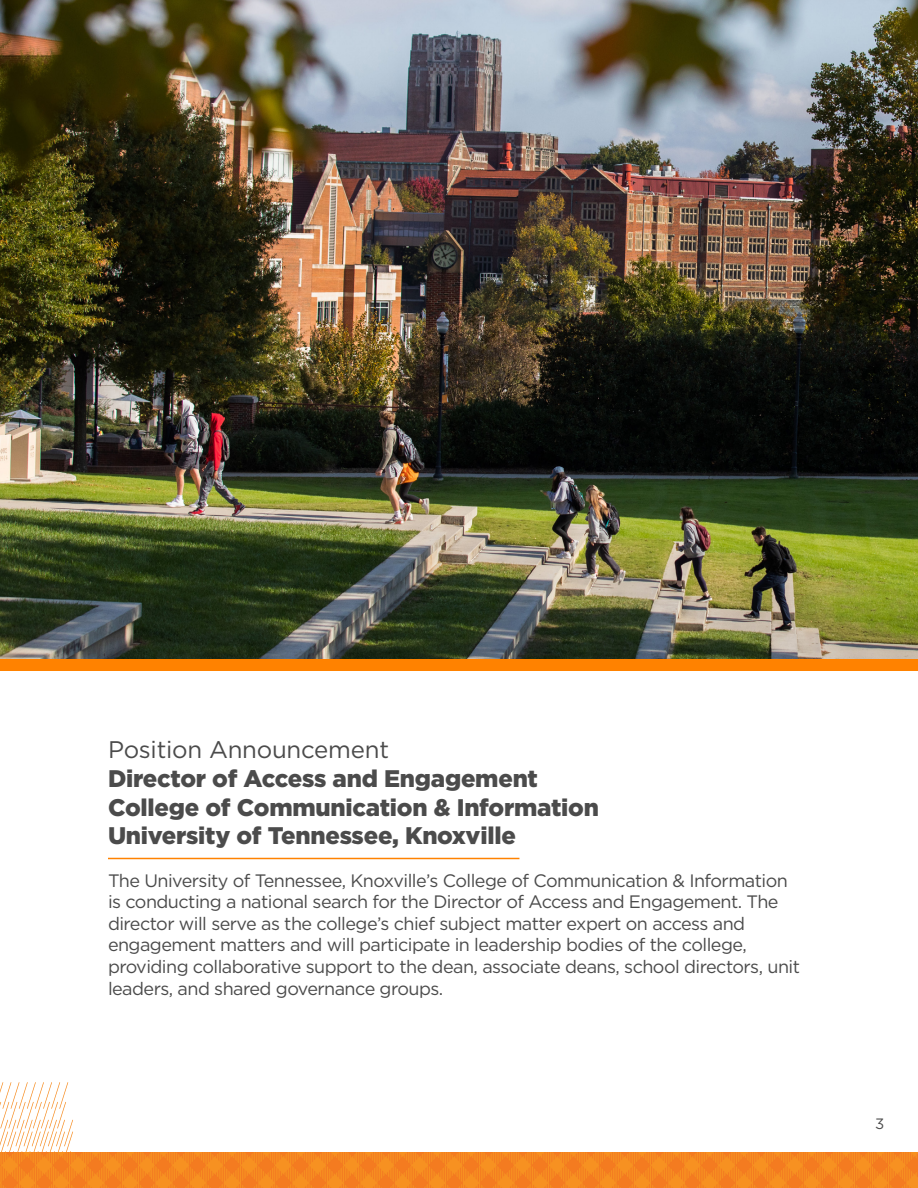
<style>
.page{position:relative;width:918px;height:1188px;background:#fff}
.page>*{position:absolute;margin:0;border:0;box-sizing:border-box;transform-origin:0 0}
.t1{font:900 24px/28.8px "Gotham";letter-spacing:-.01em;color:#4b4b4b}
.t2{font:24px "Gotham";letter-spacing:-.01em;color:#4b4b4b}
.t3{font:18px/21.6px "Gotham";letter-spacing:-.03em;color:#4b4b4b}
.t4{font:15px "Gotham";color:#4b4b4b}
</style>
<div class="page">
<svg style="left:0;top:1082px;width:73px;height:70px"></svg>
<img style="left:0;top:1152px;width:54px;height:36px">
<img style="left:765px;top:1152px;width:40px;height:36px">
<img style="left:684px;top:1152px;width:81px;height:36px">
<img style="left:805px;top:1152px;width:68px;height:36px">
<img style="left:355px;top:1152px;width:41px;height:36px">
<img style="left:274px;top:1152px;width:81px;height:36px">
<img style="left:396px;top:1152px;width:68px;height:36px">
<img style="left:150px;top:1152px;width:41px;height:36px">
<img style="left:54px;top:1152px;width:96px;height:36px">
<img style="left:191px;top:1152px;width:83px;height:36px">
<img style="left:873px;top:1152px;width:45px;height:36px">
<img style="left:560px;top:1152px;width:41px;height:36px">
<img style="left:464px;top:1152px;width:96px;height:36px">
<img style="left:601px;top:1152px;width:83px;height:36px">
<img style="left:0;top:0;width:918px;height:660px">
<div style="left:0;top:660px;width:918px;height:11px;background:#ff8200"></div>
<hr style="left:108px;top:858px;width:411px;height:1px;background:#ff8200">
<h1 class="t2" style="left:108px;top:734px;width:283px">Position Announcement</h1>
<h1 class="t1" style="left:108px;top:764px;width:492px">Director of Access and Engagement<br>College of Communication &amp; Information<br>University of Tennessee, Knoxville</h1>
<p class="t3" style="left:108px;top:869px;width:694px">The University of Tennessee, Knoxville’s College of Communication &amp; Information is conducting a national search for the Director of Access and Engagement. The director will serve as the college’s chief subject matter expert on access and engagement matters and will participate in leadership bodies of the college, providing collaborative support to the dean, associate deans, school directors, unit leaders, and shared governance groups.</p>
<p class="t4" style="left:875px;top:1115px;width:11px">3</p>
</div>
